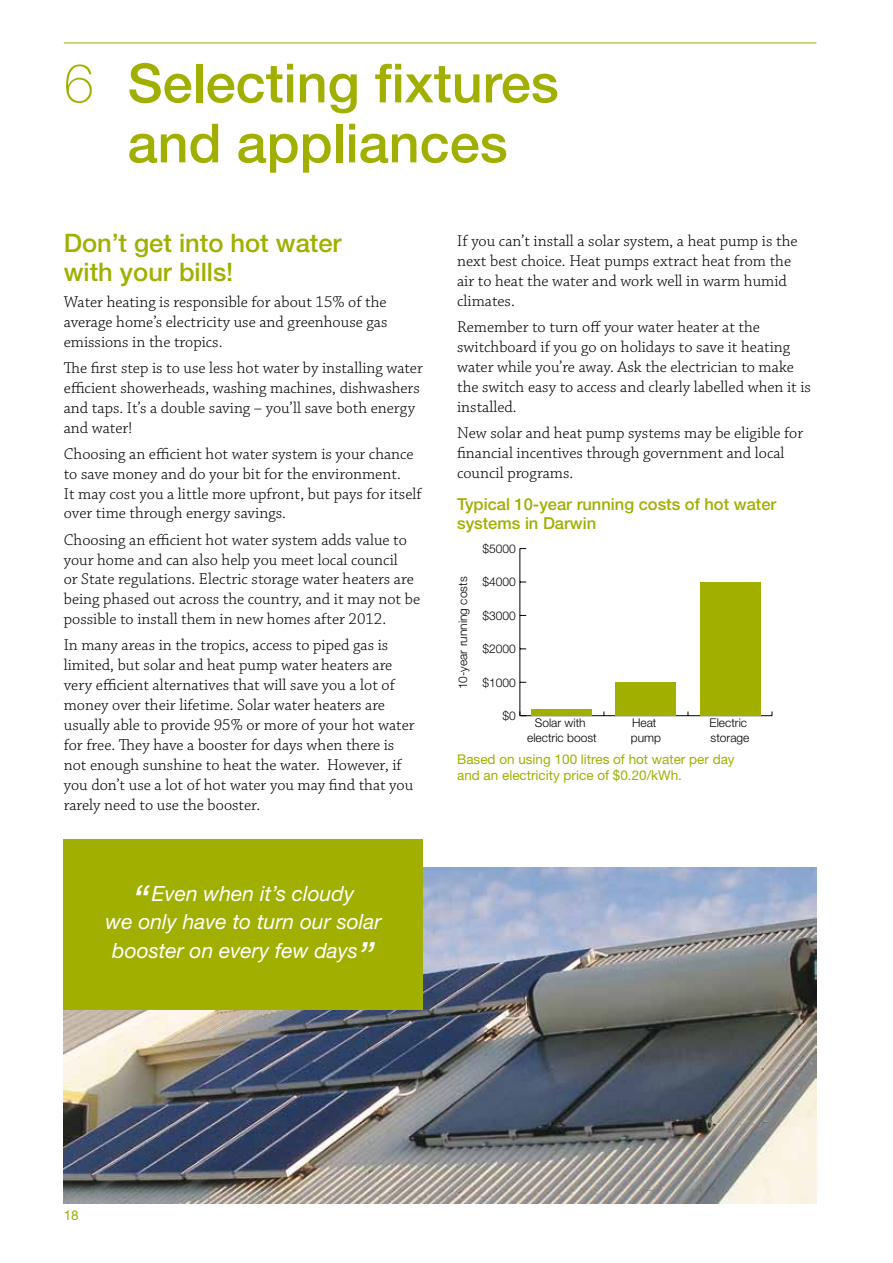
<style>
.page{position:relative;width:893px;height:1263px;background:#fff}
.page>*{position:absolute;margin:0;border:0;box-sizing:border-box;transform-origin:0 0}
.t1{font:500 54px/60px "Helvetica Neue LT Std";color:#a0af00;text-align:center}
.t2{font:500 25.5px/28.5px "Helvetica Neue LT Std";color:#a0af00}
.t3{font:italic 21px/28.5px "Helvetica Neue LT Std";color:#fff;text-align:center}
.t4{font:300 16.5px/20px "Chaparral Pro";color:#000}
.t5{font:500 16.5px/19.5px "Helvetica Neue LT Std";color:#a0af00}
.t6{font:13.5px/16.5px "Helvetica Neue LT Std";color:#a0af00}
.t7{font:300 12px/14.4px "Helvetica Neue LT Std";color:#000}
.s1{font-weight:100}
.s2{font-size:39px}
</style>
<div class="page">
<hr style="left:64px;top:43px;width:752px;height:1px;background:#a0af00">
<img style="left:64px;top:867px;width:752px;height:336px">
<hr style="left:520px;top:715px;width:252px;height:1px;background:#000">
<hr style="left:519px;top:549px;width:1px;height:167px;background:#000">
<div style="left:532px;top:709px;width:60px;height:7px;background:#a0af00"></div>
<div style="left:616px;top:682px;width:60px;height:34px;background:#a0af00"></div>
<div style="left:700px;top:582px;width:60px;height:134px;background:#a0af00"></div>
<div style="left:64px;top:839px;width:359px;height:170px;background:#a0af00"></div>
<h1 class="t1" style="left:64px;top:53px;width:496px"><span class="s1">6</span> Selecting fixtures and appliances</h1>
<h2 class="t2" style="left:64px;top:228px;width:279px">Don’t get into hot water with your bills!</h2>
<p class="t4" style="left:64px;top:292px;width:325px;text-align:justify">Water heating is responsible for about 15% of the average home’s electricity use and greenhouse gas emissions in the tropics.</p>
<p class="t4" style="left:64px;top:358px;width:361px">The first step is to use less hot water by installing water efficient showerheads, washing machines, dishwashers and taps. It’s a double saving – you’ll save both energy and water!</p>
<p class="t4" style="left:64px;top:444px;width:360px">Choosing an efficient hot water system is your chance to save money and do your bit for the environment.<br>It may cost you a little more upfront, but pays for itself over time through energy savings.</p>
<p class="t4" style="left:64px;top:530px;width:358px">Choosing an efficient hot water system adds value to your home and can also help you meet local council<br>or State regulations. Electric storage water heaters are being phased out across the country, and it may not be possible to install them in new homes after 2012.</p>
<p class="t4" style="left:64px;top:636px;width:352px">In many areas in the tropics, access to piped gas is limited, but solar and heat pump water heaters are very efficient alternatives that will save you a lot of money over their lifetime. Solar water heaters are usually able to provide 95% or more of your hot water for free. They have a booster for days when there is not enough sunshine to heat the water. However, if you don’t use a lot of hot water you may find that you rarely need to use the booster.</p>
<p class="t3" style="left:105px;top:879px;width:277px"><span class="s2">“</span> Even when it’s cloudy<br>we only have to turn our solar booster on every few days<span class="s2">”</span></p>
<p class="t4" style="left:457px;top:232px;width:342px">If you can’t install a solar system, a heat pump is the next best choice. Heat pumps extract heat from the air to heat the water and work well in warm humid climates.</p>
<p class="t4" style="left:457px;top:318px;width:355px">Remember to turn off your water heater at the switchboard if you go on holidays to save it heating water while you’re away. Ask the electrician to make the switch easy to access and clearly labelled when it is installed.</p>
<p class="t4" style="left:457px;top:423px;width:347px">New solar and heat pump systems may be eligible for financial incentives through government and local council programs.</p>
<p class="t5" style="left:457px;top:494px;width:321px">Typical 10-year running costs of hot water systems in Darwin</p>
<p class="t7" style="left:455px;top:689px;width:114px;rotate:-90deg">10-year running costs</p>
<p class="t7" style="left:483px;top:541px;width:35px">$5000</p>
<p class="t7" style="left:483px;top:575px;width:35px">$4000</p>
<p class="t7" style="left:483px;top:608px;width:35px">$3000</p>
<p class="t7" style="left:483px;top:641px;width:35px">$2000</p>
<p class="t7" style="left:483px;top:675px;width:35px">$1000</p>
<p class="t7" style="left:503px;top:708px;width:15px">$0</p>
<p class="t7" style="left:527px;top:715px;width:71px;text-align:center">Solar with electric boost</p>
<p class="t7" style="left:631px;top:715px;width:32px">Heat pump</p>
<p class="t7" style="left:709px;top:715px;width:41px">Electric storage</p>
<p class="t6" style="left:457px;top:751px;width:279px">Based on using 100 litres of hot water per day and an electricity price of $0.20/kWh.</p>
<p class="t6" style="left:64px;top:1207px;width:17px">18</p>
</div>
